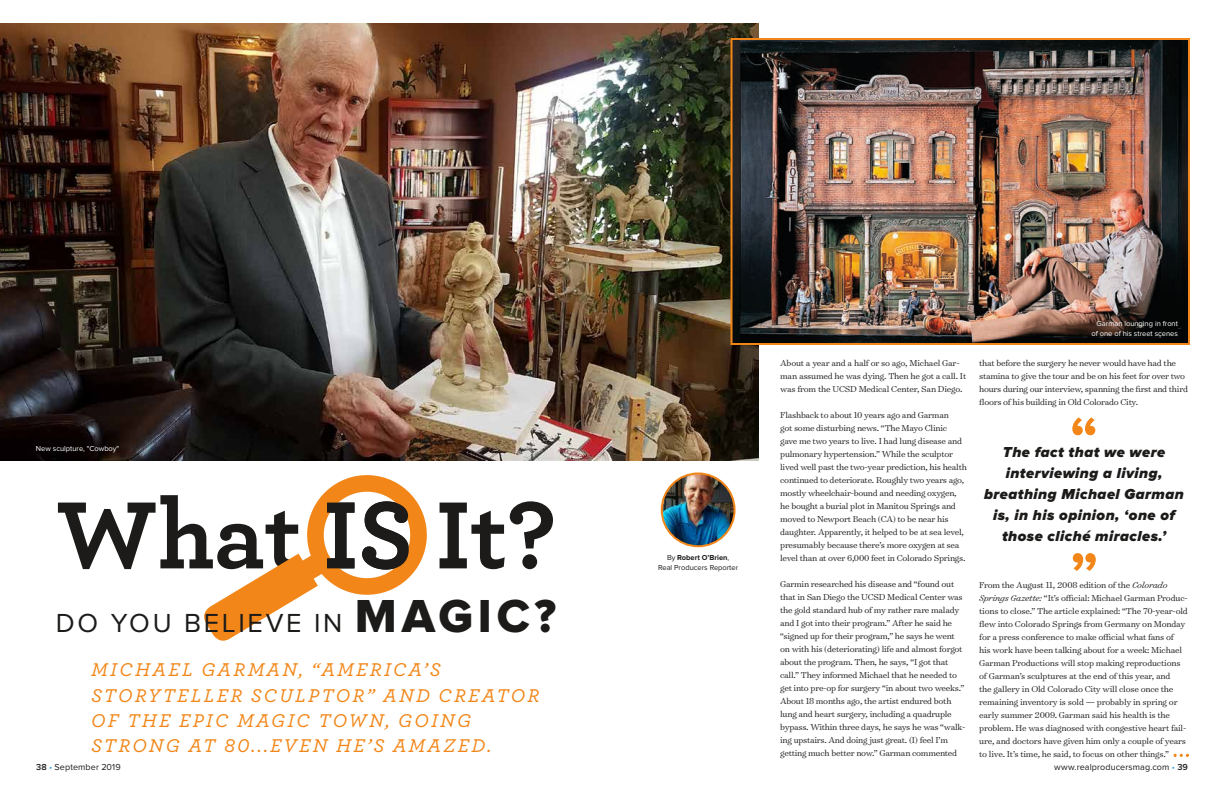
<style>
.page{position:relative;width:1224px;height:792px;background:#fff}
.page>*{position:absolute;margin:0;border:0;box-sizing:border-box;transform-origin:0 0}
.t1{font:700 100px "Archer Pro";color:#1c1b1a}
.t2{font:700 62px "Proxima Nova";color:#f28618}
.t3{font:27.1px "Proxima Nova";letter-spacing:.1em;color:#1c1b1a}
.t4{font:italic 500 19.4px/25.2px "Archer Pro";letter-spacing:.12em;color:#f28618}
.t5{font:italic 900 15px/21px "Proxima Nova";letter-spacing:.03em;color:#1c1b1a;text-align:center}
.t6{font:300 9.8px/13px "Surveyor Text";letter-spacing:-.025em;color:#1c1b1a}
.t7{font:9px "Proxima Nova";letter-spacing:.01em;color:#1c1b1a}
.t8{font:7.5px/10px "Proxima Nova";color:#fff;text-align:right}
.t9{font:7.5px/10px "Proxima Nova";color:#1c1b1a;text-align:center}
.s1{font-family:"Proxima Nova Extrabld";font-size:48px}
.s2{font-weight:700}
.s3{font-style:italic}
.s4{font-weight:600}
.s5{color:#2ea5dc}
</style>
<div class="page">
<img style="left:0;top:24px;width:758px;height:437px">
<img style="left:662px;top:473px;width:73px;height:73px;border-radius:36px">
<div style="left:661px;top:472px;width:75px;height:75px;border:2px solid #f28618;border-radius:50%"></div>
<svg style="left:1174px;top:754px;width:15px;height:3px"></svg>
<img style="left:734px;top:41px;width:453px;height:301px">
<div style="left:731px;top:38px;width:459px;height:307px;border:2px solid #f28618"></div>
<svg style="left:204px;top:475px;width:223px;height:166px"></svg>
<p class="t8" style="left:36px;top:443px;width:85px">New sculpture, "Cowboy"</p>
<h1 class="t1" style="left:56px;top:456px;width:502px">What IS It?</h1>
<h3 class="t3" style="left:56px;top:607px;width:502px">DO YOU BELIEVE IN <span class="s1">MAGIC?</span></h3>
<h3 class="t4" style="left:91px;top:656px;width:449px">MICHAEL GARMAN, “AMERICA’S<br>STORYTELLER SCULPTOR” AND CREATOR<br>OF THE EPIC MAGIC TOWN, GOING<br>STRONG AT 80...EVEN HE’S AMAZED.</h3>
<p class="t9" style="left:658px;top:553px;width:82px">By <span class="s2">Robert O’Brien</span>,<br>Real Producers Reporter</p>
<p class="t6" style="left:780px;top:356px;width:188px">About a year and a half or so ago, Michael Gar&shy;man assumed he was dying. Then he got a call. It was from the UCSD Medical Center, San Diego.</p>
<p class="t6" style="left:780px;top:408px;width:188px">Flashback to about 10 years ago and Garman<br>got some disturbing news. “The Mayo Clinic<br>gave me two years to live. I had lung disease and pulmonary hypertension.” While the sculptor lived well past the two-year prediction, his health continued to deteriorate. Roughly two years ago, mostly wheelchair-bound and needing oxygen, he bought a burial plot in Manitou Springs and moved to Newport Beach (CA) to be near his daughter. Apparently, it helped to be at sea level, presumably because there’s more oxygen at sea level than at over 6,000 feet in Colorado Springs.</p>
<p class="t6" style="left:780px;top:577px;width:187px">Garmin researched his disease and “found out that in San Diego the UCSD Medical Center was the gold standard hub of my rather rare malady and I got into their program.” After he said he “signed up for their program,” he says he went on with his (deteriorating) life and almost forgot about the program. Then, he says, “I got that call.” They informed Michael that he needed to get into pre-op for surgery “in about two weeks.” About 18 months ago, the artist endured both lung and heart surgery, including a quadruple bypass. Within three days, he says he was “walk&shy;ing upstairs. And doing just great. (I) feel I’m getting much better now.” Garman commented</p>
<p class="t8" style="left:1091px;top:318px;width:88px">Garman lounging in front of one of his street scenes</p>
<p class="t6" style="left:979px;top:356px;width:210px">that before the surgery he never would have had the stamina to give the tour and be on his feet for over two hours during our interview, spanning the first and third floors of his building in Old Colorado City.</p>
<h2 class="t2" style="left:1070px;top:410px;width:30px">“</h2>
<h3 class="t5" style="left:984px;top:463px;width:201px">interviewing a living, breathing Michael Garman is, in his opinion, ‘one of those cliché miracles.’</h3>
<h3 class="t5" style="left:1003px;top:442px;width:164px">The fact that we were</h3>
<h2 class="t2" style="left:1070px;top:546px;width:30px">”</h2>
<p class="t6" style="left:979px;top:578px;width:210px">From the August 11, 2008 edition of the <span class="s3">Colorado Springs Gazette:</span> “It’s official: Michael Garman Produc&shy;tions to close.” The article explained: “The 70-year-old flew into Colorado Springs from Germany on Monday for a press conference to make official what fans of his work have been talking about for a week: Michael Garman Productions will stop making reproductions of Garman’s sculptures at the end of this year, and<br>the gallery in Old Colorado City will close once the remaining inventory is sold — probably in spring or early summer 2009. Garman said his health is the problem. He was diagnosed with congestive heart fail&shy;ure, and doctors have given him only a couple of years to live. It’s time, he said, to focus on other things.”</p>
<p class="t7" style="left:36px;top:762px;width:86px"><span class="s4">38</span> <span class="s5">•</span> September 2019</p>
<p class="t7" style="left:1054px;top:762px;width:135px">www.realproducersmag.com <span class="s5">•</span> <span class="s4">39</span></p>
</div>
